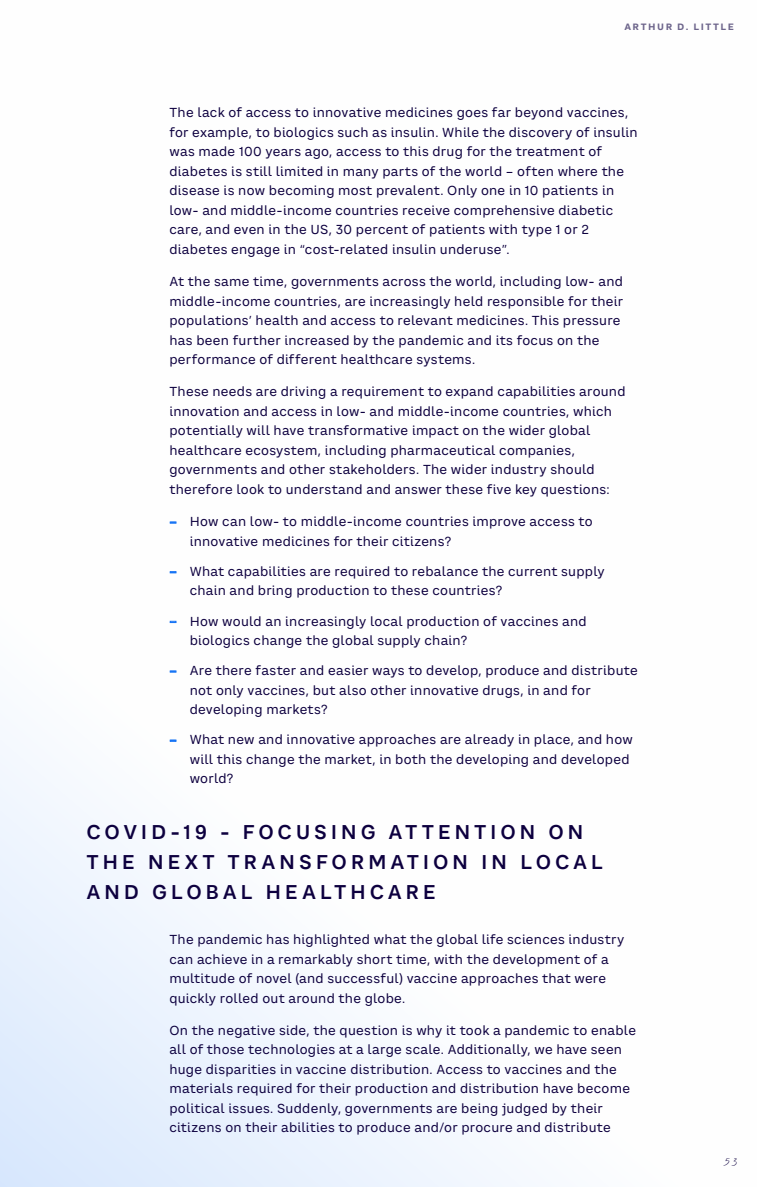
<style>
.page{position:relative;width:757px;height:1187px;background:#fff}
.page>*{position:absolute;margin:0;border:0;box-sizing:border-box;transform-origin:0 0}
.L7_INTRO_BODYTEXT_10{font:600 19.5px/30px "CA Saygon Text";letter-spacing:.19em;color:#0d003f}
.t1{font:13.5px "ADL Notes";color:#0d003f}
.L7_INTRO_BODYTEXT_10-2{font:12.75px/19.5px "CA Saygon Text";letter-spacing:.02em;color:#0d003f}
.t2{font:700 9px "CA Saygon Text";letter-spacing:.17em;color:#6e668c}
.s1{font-weight:800;color:#1774f5}
</style>
<div class="page">
<svg style="left:0;top:740px;width:521px;height:446px;fill:#f4f8fe"></svg>
<p class="t2" style="left:624px;top:20px;width:111px">ARTHUR D. LITTLE</p>
<p class="L7_INTRO_BODYTEXT_10-2" style="left:169px;top:103px;width:470px">The lack of access to innovative medicines goes far beyond vaccines, for example, to biologics such as insulin. While the discovery of insulin was made 100 years ago, access to this drug for the treatment of diabetes is still limited in many parts of the world – often where the disease is now becoming most prevalent. Only one in 10 patients in low- and middle-income countries receive comprehensive diabetic care, and even in the US, 30 percent of patients with type 1 or 2 diabetes engage in “cost-related insulin underuse”.</p>
<p class="L7_INTRO_BODYTEXT_10-2" style="left:169px;top:272px;width:455px">At the same time, governments across the world, including low- and middle-income countries, are increasingly held responsible for their populations’ health and access to relevant medicines. This pressure has been further increased by the pandemic and its focus on the performance of different healthcare systems.</p>
<p class="L7_INTRO_BODYTEXT_10-2" style="left:169px;top:382px;width:458px">These needs are driving a requirement to expand capabilities around innovation and access in low- and middle-income countries, which potentially will have transformative impact on the wider global healthcare ecosystem, including pharmaceutical companies, governments and other stakeholders. The wider industry should therefore look to understand and answer these five key questions:</p>
<p class="L7_INTRO_BODYTEXT_10-2" style="left:190px;top:512px;width:405px;text-indent:-20px"><span class="s1">–</span> How can low- to middle-income countries improve access to innovative medicines for their citizens?</p>
<p class="L7_INTRO_BODYTEXT_10-2" style="left:190px;top:561px;width:416px;text-indent:-20px"><span class="s1">–</span> What capabilities are required to rebalance the current supply chain and bring production to these countries?</p>
<p class="L7_INTRO_BODYTEXT_10-2" style="left:190px;top:611px;width:398px;text-indent:-20px"><span class="s1">–</span> How would an increasingly local production of vaccines and biologics change the global supply chain?</p>
<p class="L7_INTRO_BODYTEXT_10-2" style="left:190px;top:660px;width:450px;text-indent:-20px"><span class="s1">–</span> Are there faster and easier ways to develop, produce and distribute not only vaccines, but also other innovative drugs, in and for developing markets?</p>
<p class="L7_INTRO_BODYTEXT_10-2" style="left:190px;top:730px;width:445px;text-indent:-20px"><span class="s1">–</span> What new and innovative approaches are already in place, and how will this change the market, in both the developing and developed world?</p>
<p class="L7_INTRO_BODYTEXT_10" style="left:86px;top:816px;width:518px">COVID-19 - FOCUSING ATTENTION ON<br>THE NEXT TRANSFORMATION IN LOCAL<br>AND GLOBAL HEALTHCARE</p>
<p class="L7_INTRO_BODYTEXT_10-2" style="left:169px;top:929px;width:456px">The pandemic has highlighted what the global life sciences industry can achieve in a remarkably short time, with the development of a multitude of novel (and successful) vaccine approaches that were quickly rolled out around the globe.</p>
<p class="L7_INTRO_BODYTEXT_10-2" style="left:169px;top:1020px;width:468px">On the negative side, the question is why it took a pandemic to enable all of those technologies at a large scale. Additionally, we have seen huge disparities in vaccine distribution. Access to vaccines and the materials required for their production and distribution have become political issues. Suddenly, governments are being judged by their citizens on their abilities to produce and/or procure and distribute</p>
<p class="t1" style="left:724px;top:1152px;width:15px">53</p>
</div>
